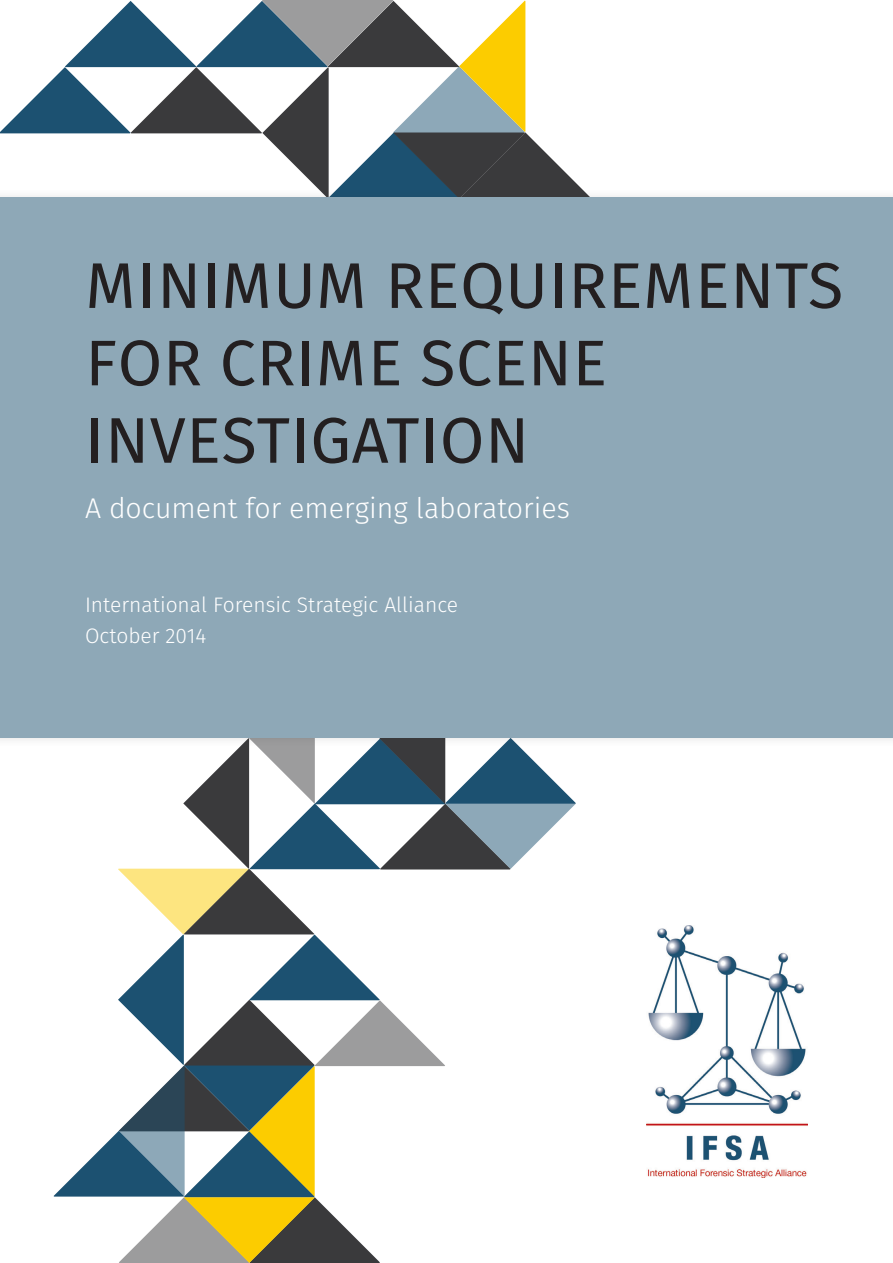
<style>
.page{position:relative;width:893px;height:1263px;background:#fff}
.page>*{position:absolute;margin:0;border:0;box-sizing:border-box;transform-origin:0 0}
.Front_Page_Title{font:64.5px/77.4px "Fira Sans";letter-spacing:.01em;color:#231f20}
.Front_Page_Subtitle{font:300 28.5px "Fira Sans";color:#fff}
.Front_Page_Subtitle-2{font:300 21px "Fira Sans";color:#fff}
</style>
<div class="page">
<svg style="left:0;top:0;width:581px;height:188px"></svg>
<svg style="left:54px;top:747px;width:522px;height:516px"></svg>
<div style="left:0;top:188px;width:893px;height:559px;background:#3a3a3c;opacity:.15"></div>
<div style="left:0;top:198px;width:893px;height:540px;background:#8ea8b7"></div>
<img style="left:646px;top:926px;width:162px;height:252px">
<p class="Front_Page_Title" style="left:85px;top:251px;width:759px">MINIMUM REQUIREMENTS<br>FOR CRIME SCENE<br>INVESTIGATION</p>
<p class="Front_Page_Subtitle" style="left:85px;top:488px;width:486px">A document for emerging laboratories</p>
<p class="Front_Page_Subtitle-2" style="left:85px;top:590px;width:375px">International Forensic Strategic Alliance</p>
<p class="Front_Page_Subtitle-2" style="left:85px;top:621px;width:123px">October 2014</p>
</div>
